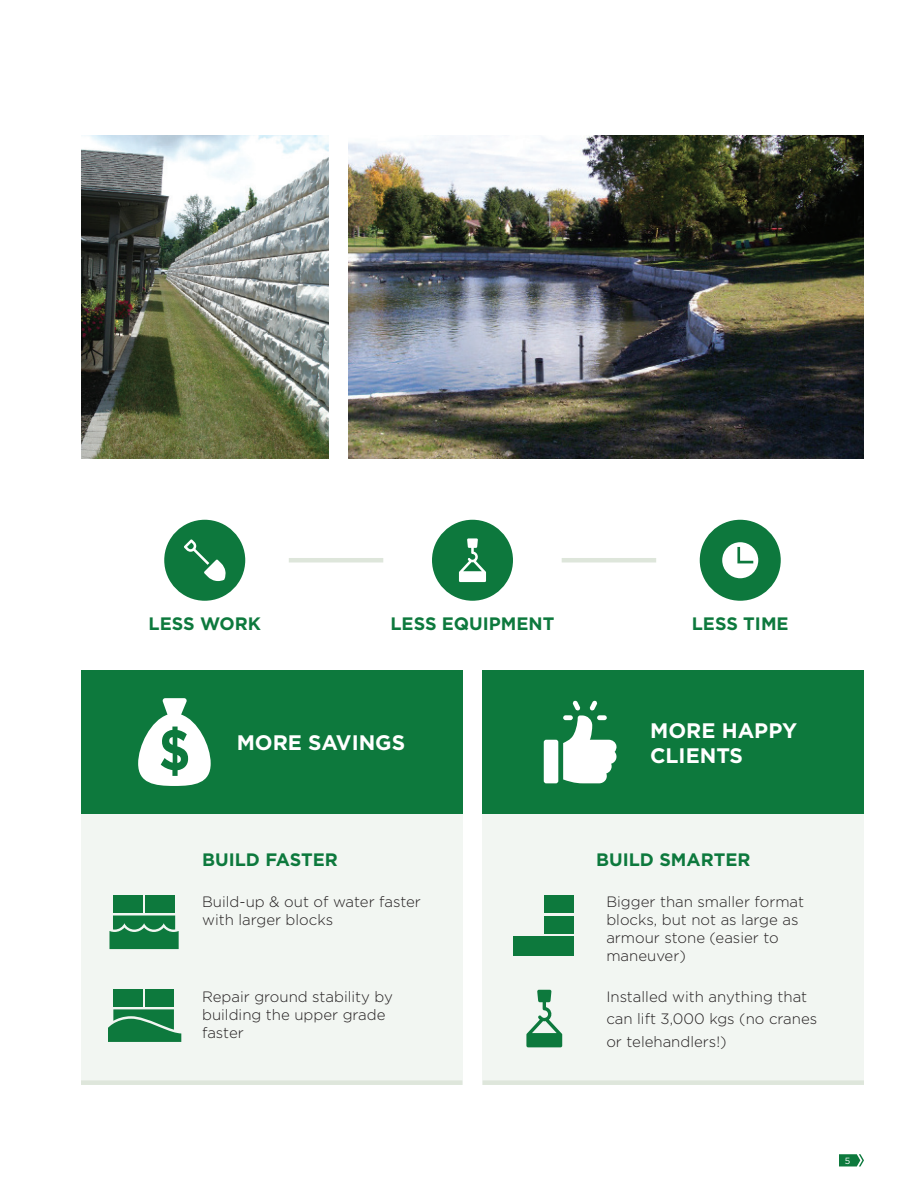
<style>
.page{position:relative;width:918px;height:1188px;background:#fff}
.page>*{position:absolute;margin:0;border:0;box-sizing:border-box;transform-origin:0 0}
.t1{font:700 21px/25.2px "Gotham";color:#fff}
.t2{font:700 18px "Gotham";color:#0d793d}
.t3{font:300 15px/18px "Gotham";color:#231f20}
.t4{font:9px "Gotham";color:#fff}
</style>
<div class="page">
<svg style="left:839px;top:1154px;width:25px;height:12px"></svg>
<div style="left:81px;top:814px;width:381px;height:271px;background:#f2f6f2"></div>
<div style="left:483px;top:814px;width:381px;height:271px;background:#f2f6f2"></div>
<img style="left:349px;top:135px;width:515px;height:324px">
<img style="left:81px;top:135px;width:247px;height:324px">
<div style="left:81px;top:670px;width:381px;height:144px;background:#0d793d"></div>
<div style="left:483px;top:670px;width:381px;height:144px;background:#0d793d"></div>
<div style="left:164px;top:520px;width:81px;height:81px;background:#0d783d;border-radius:50%"></div>
<svg style="left:184px;top:539px;width:42px;height:42px"></svg>
<div style="left:432px;top:520px;width:81px;height:81px;background:#0d783d;border-radius:50%"></div>
<svg style="left:459px;top:538px;width:27px;height:44px"></svg>
<div style="left:700px;top:520px;width:81px;height:81px;background:#0d783d;border-radius:50%"></div>
<svg style="left:722px;top:542px;width:36px;height:36px"></svg>
<div style="left:544px;top:740px;width:14px;height:43px;background:#fff;border-radius:2px"></div>
<svg style="left:563px;top:700px;width:54px;height:83px"></svg>
<svg style="left:138px;top:698px;width:73px;height:88px"></svg>
<hr style="left:289px;top:558px;width:94px;height:4px;background:#dee6db">
<div style="left:81px;top:1080px;width:381px;height:5px;background:#dee6db"></div>
<div style="left:483px;top:1080px;width:381px;height:5px;background:#dee6db"></div>
<hr style="left:562px;top:558px;width:94px;height:4px;background:#dee6db">
<div style="left:113px;top:990px;width:29px;height:17px;background:#0d793d"></div>
<div style="left:145px;top:990px;width:29px;height:17px;background:#0d793d"></div>
<svg style="left:108px;top:1009px;width:73px;height:33px;background:#378f5e"></svg>
<svg style="left:526px;top:990px;width:37px;height:57px"></svg>
<div style="left:513px;top:936px;width:61px;height:20px;background:#0d793d"></div>
<div style="left:544px;top:916px;width:30px;height:18px;background:#0d793d"></div>
<div style="left:544px;top:895px;width:30px;height:18px;background:#0d793d"></div>
<div style="left:113px;top:895px;width:30px;height:18px;background:#0d793d"></div>
<div style="left:145px;top:895px;width:30px;height:18px;background:#0d793d"></div>
<svg style="left:109px;top:916px;width:70px;height:33px;background:#2b8955"></svg>
<p class="t2" style="left:149px;top:612px;width:114px">LESS WORK</p>
<p class="t2" style="left:390px;top:612px;width:166px">LESS EQUIPMENT</p>
<p class="t2" style="left:692px;top:612px;width:98px">LESS TIME</p>
<h1 class="t1" style="left:237px;top:730px;width:170px">MORE SAVINGS</h1>
<p class="t2" style="left:202px;top:848px;width:137px">BUILD FASTER</p>
<p class="t3" style="left:202px;top:893px;width:220px">Build-up &amp; out of water faster with larger blocks</p>
<p class="t3" style="left:202px;top:987px;width:192px">Repair ground stability by building the upper grade faster</p>
<h1 class="t1" style="left:650px;top:718px;width:149px">MORE HAPPY<br>CLIENTS</h1>
<p class="t2" style="left:596px;top:848px;width:156px">BUILD SMARTER</p>
<p class="t3" style="left:606px;top:893px;width:199px">Bigger than smaller format blocks, but not as large as armour stone (easier to maneuver)</p>
<p class="t3" style="left:606px;top:985px;width:212px;line-height:22.6px">Installed with anything that can lift 3,000 kgs (no cranes or telehandlers!)</p>
<p class="t4" style="left:845px;top:1155px;width:7px">5</p>
</div>
